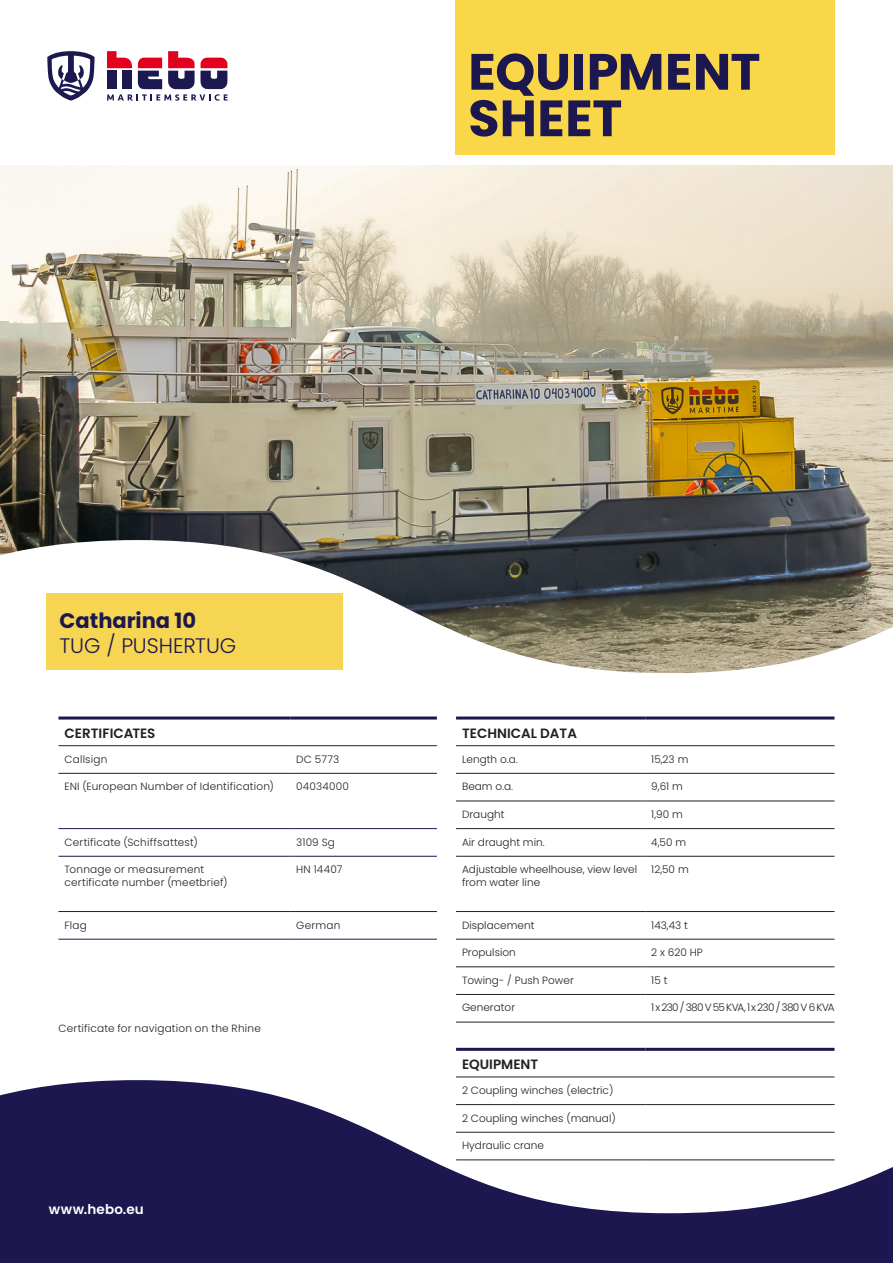
<style>
.page{position:relative;width:893px;height:1263px;background:#fff}
.page>*{position:absolute;margin:0;border:0;box-sizing:border-box;transform-origin:0 0}
.t1{font:700 51px/46.5px "Poppins";color:#1c174f}
.t2{font:300 21px "Poppins";letter-spacing:-.005em;color:#1c174f}
.t3{font:700 21px "Poppins";color:#1c174f}
.t4{font:600 13.5px "Poppins";color:#231f20}
.t5{font:600 13.5px "Poppins";letter-spacing:.015em;color:#fff}
.t6{font:300 10.5px/12.6px "Poppins";color:#231f20}
.t7{font:300 10.5px/12.6px "Poppins";letter-spacing:.02em;color:#231f20}
.t8{font:300 10.5px "Poppins";letter-spacing:-.06em;color:#231f20}
</style>
<div class="page">
<svg style="left:0;top:1080px;width:893px;height:183px;fill:#1c174f"></svg>
<img style="left:0;top:166px;width:893px;height:374px">
<svg style="left:0;top:540px;width:893px;height:400px"></svg>
<svg style="left:107px;top:51px;width:121px;height:50px"></svg>
<svg style="left:47px;top:51px;width:48px;height:50px"></svg>
<div style="left:455px;top:0;width:379px;height:154px;background:#fad749"></div>
<hr style="left:456px;top:745px;width:189px;height:1px;background:#231f20">
<hr style="left:645px;top:745px;width:189px;height:1px;background:#231f20">
<hr style="left:456px;top:773px;width:189px;height:1px;background:#231f20">
<hr style="left:645px;top:773px;width:189px;height:1px;background:#231f20">
<hr style="left:456px;top:800px;width:189px;height:1px;background:#231f20">
<hr style="left:645px;top:800px;width:189px;height:1px;background:#231f20">
<hr style="left:456px;top:828px;width:189px;height:1px;background:#231f20">
<hr style="left:645px;top:828px;width:189px;height:1px;background:#231f20">
<hr style="left:456px;top:856px;width:189px;height:1px;background:#231f20">
<hr style="left:645px;top:856px;width:189px;height:1px;background:#231f20">
<hr style="left:456px;top:911px;width:189px;height:1px;background:#231f20">
<hr style="left:645px;top:911px;width:189px;height:1px;background:#231f20">
<hr style="left:456px;top:939px;width:189px;height:1px;background:#231f20">
<hr style="left:645px;top:939px;width:189px;height:1px;background:#231f20">
<hr style="left:456px;top:966px;width:189px;height:1px;background:#231f20">
<hr style="left:645px;top:966px;width:189px;height:1px;background:#231f20">
<hr style="left:456px;top:994px;width:189px;height:1px;background:#231f20">
<hr style="left:645px;top:994px;width:189px;height:1px;background:#231f20">
<hr style="left:456px;top:1022px;width:189px;height:1px;background:#231f20">
<hr style="left:645px;top:1022px;width:189px;height:1px;background:#231f20">
<hr style="left:456px;top:716px;width:189px;height:3px;background:#1c174f">
<hr style="left:645px;top:716px;width:189px;height:3px;background:#1c174f">
<hr style="left:58px;top:745px;width:232px;height:1px;background:#231f20">
<hr style="left:290px;top:745px;width:147px;height:1px;background:#231f20">
<hr style="left:58px;top:773px;width:232px;height:1px;background:#231f20">
<hr style="left:290px;top:773px;width:147px;height:1px;background:#231f20">
<hr style="left:58px;top:716px;width:232px;height:3px;background:#1c174f">
<hr style="left:290px;top:716px;width:147px;height:3px;background:#1c174f">
<hr style="left:58px;top:828px;width:232px;height:1px;background:#1c174f">
<hr style="left:290px;top:828px;width:147px;height:1px;background:#1c174f">
<hr style="left:58px;top:856px;width:232px;height:1px;background:#1c174f">
<hr style="left:290px;top:856px;width:147px;height:1px;background:#1c174f">
<hr style="left:58px;top:911px;width:232px;height:1px;background:#1c174f">
<hr style="left:290px;top:911px;width:147px;height:1px;background:#1c174f">
<hr style="left:58px;top:939px;width:232px;height:1px;background:#1c174f">
<hr style="left:290px;top:939px;width:147px;height:1px;background:#1c174f">
<div style="left:46px;top:593px;width:296px;height:77px;background:#f6d552"></div>
<hr style="left:456px;top:1076px;width:189px;height:1px;background:#231f20">
<hr style="left:645px;top:1076px;width:189px;height:1px;background:#231f20">
<hr style="left:456px;top:1104px;width:189px;height:1px;background:#231f20">
<hr style="left:645px;top:1104px;width:189px;height:1px;background:#231f20">
<hr style="left:456px;top:1132px;width:189px;height:1px;background:#231f20">
<hr style="left:645px;top:1132px;width:189px;height:1px;background:#231f20">
<hr style="left:456px;top:1159px;width:189px;height:1px;background:#231f20">
<hr style="left:645px;top:1159px;width:189px;height:1px;background:#231f20">
<hr style="left:456px;top:1048px;width:189px;height:3px;background:#1c174f">
<hr style="left:645px;top:1048px;width:189px;height:3px;background:#1c174f">
<h1 class="t1" style="left:468px;top:49px;width:294px">EQUIPMENT<br>SHEET</h1>
<h2 class="t3" style="left:60px;top:608px;width:138px">Catharina 10</h2>
<h2 class="t2" style="left:60px;top:633px;width:178px">TUG / PUSHERTUG</h2>
<p class="t4" style="left:64px;top:726px;width:93px">CERTIFICATES</p>
<p class="t7" style="left:64px;top:753px;width:45px">Callsign</p>
<p class="t6" style="left:296px;top:753px;width:44px">DC 5773</p>
<p class="t7" style="left:64px;top:780px;width:211px">ENI (European Number of Identification)</p>
<p class="t7" style="left:296px;top:780px;width:54px">04034000</p>
<p class="t7" style="left:64px;top:836px;width:135px">Certificate (Schiffsattest)</p>
<p class="t6" style="left:296px;top:836px;width:40px">3109 Sg</p>
<p class="t7" style="left:64px;top:863px;width:165px">Tonnage or measurement certificate number (meetbrief)</p>
<p class="t6" style="left:296px;top:863px;width:48px">HN 14407</p>
<p class="t6" style="left:64px;top:919px;width:24px">Flag</p>
<p class="t6" style="left:296px;top:919px;width:46px">German</p>
<p class="t7" style="left:58px;top:1022px;width:204px">Certificate for navigation on the Rhine</p>
<p class="t5" style="left:49px;top:1201px;width:96px">www.hebo.eu</p>
<p class="t4" style="left:462px;top:726px;width:116px">TECHNICAL DATA</p>
<p class="t6" style="left:462px;top:753px;width:57px">Length o.a.</p>
<p class="t6" style="left:651px;top:753px;width:39px">15,23 m</p>
<p class="t6" style="left:462px;top:780px;width:53px">Beam o.a.</p>
<p class="t6" style="left:651px;top:780px;width:33px">9,61 m</p>
<p class="t6" style="left:462px;top:808px;width:44px">Draught</p>
<p class="t6" style="left:651px;top:808px;width:33px">1,90 m</p>
<p class="t6" style="left:462px;top:836px;width:84px">Air draught min.</p>
<p class="t6" style="left:651px;top:836px;width:36px">4,50 m</p>
<p class="t6" style="left:462px;top:863px;width:177px">Adjustable wheelhouse, view level from water line</p>
<p class="t6" style="left:651px;top:863px;width:39px">12,50 m</p>
<p class="t6" style="left:462px;top:919px;width:74px">Displacement</p>
<p class="t6" style="left:651px;top:919px;width:38px">143,43 t</p>
<p class="t6" style="left:462px;top:946px;width:55px">Propulsion</p>
<p class="t6" style="left:651px;top:946px;width:53px">2 x 620 HP</p>
<p class="t6" style="left:462px;top:974px;width:113px">Towing- / Push Power</p>
<p class="t6" style="left:651px;top:974px;width:18px">15 t</p>
<p class="t6" style="left:462px;top:1001px;width:55px">Generator</p>
<p class="t8" style="left:651px;top:1002px;width:185px">1 x 230 / 380 V 55 KVA, 1 x 230 / 380 V 6 KVA</p>
<p class="t4" style="left:462px;top:1057px;width:78px">EQUIPMENT</p>
<p class="t6" style="left:462px;top:1084px;width:153px">2 Coupling winches (electric)</p>
<p class="t6" style="left:462px;top:1112px;width:155px">2 Coupling winches (manual)</p>
<p class="t6" style="left:462px;top:1139px;width:84px">Hydraulic crane</p>
</div>
